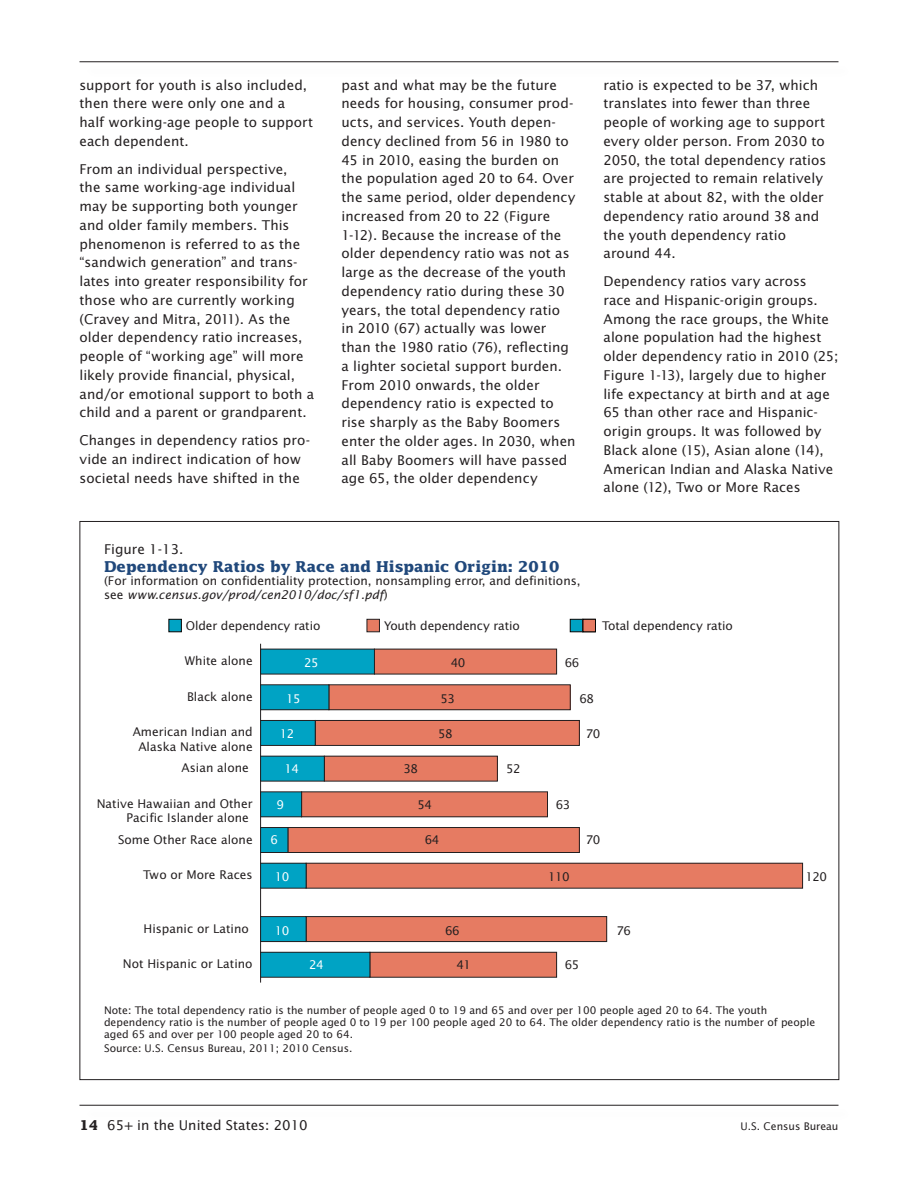
<style>
.page{position:relative;width:918px;height:1188px;background:#fff}
.page>*{position:absolute;margin:0;border:0;box-sizing:border-box;transform-origin:0 0}
.t1{font:700 15px "Lucida";color:#20487b}
.body_text{font:13.5px/18.8px "Lucida Sans";letter-spacing:.005em;color:#231f20}
.t2{font:12px/14.4px "Lucida Sans";color:#231f20}
.t3{font:12px "Lucida Sans";letter-spacing:-.05em;color:#fff}
.t4{font:10.5px/12px "Lucida Sans";color:#231f20}
.s1{font-style:italic}
.s2{font-family:"Lucida";font-weight:700}
</style>
<div class="page">
<hr style="left:80px;top:1105px;width:758px;height:1px;background:#231f20">
<hr style="left:80px;top:61px;width:758px;height:1px;background:#231f20">
<hr style="left:260px;top:644px;width:1px;height:339px;background:#231f20">
<div style="left:374px;top:649px;width:183px;height:25px;background:#e67b62"></div>
<div style="left:329px;top:685px;width:241px;height:25px;background:#e67b62"></div>
<div style="left:329px;top:684px;width:242px;height:26px;border:1px solid #231f20"></div>
<div style="left:315px;top:720px;width:264px;height:25px;background:#e67b62"></div>
<div style="left:315px;top:720px;width:265px;height:26px;border:1px solid #231f20"></div>
<div style="left:324px;top:756px;width:173px;height:25px;background:#e67b62"></div>
<div style="left:302px;top:792px;width:246px;height:25px;background:#e67b62"></div>
<div style="left:288px;top:828px;width:291px;height:25px;background:#e67b62"></div>
<div style="left:288px;top:827px;width:292px;height:26px;border:1px solid #231f20"></div>
<div style="left:306px;top:863px;width:497px;height:25px;background:#e67b62"></div>
<div style="left:306px;top:863px;width:497px;height:26px;border:1px solid #231f20"></div>
<div style="left:306px;top:917px;width:301px;height:25px;background:#e67b62"></div>
<div style="left:306px;top:916px;width:301px;height:26px;border:1px solid #231f20"></div>
<div style="left:370px;top:952px;width:187px;height:25px;background:#e67b62"></div>
<div style="left:370px;top:952px;width:187px;height:26px;border:1px solid #231f20"></div>
<div style="left:261px;top:649px;width:113px;height:25px;background:#00a3c4"></div>
<div style="left:261px;top:685px;width:68px;height:25px;background:#00a3c4"></div>
<div style="left:260px;top:684px;width:69px;height:26px;border:1px solid #231f20"></div>
<div style="left:261px;top:720px;width:54px;height:25px;background:#00a3c4"></div>
<div style="left:260px;top:720px;width:56px;height:26px;border:1px solid #231f20"></div>
<div style="left:261px;top:756px;width:63px;height:25px;background:#00a3c4"></div>
<div style="left:260px;top:756px;width:65px;height:26px;border:1px solid #231f20"></div>
<div style="left:261px;top:792px;width:41px;height:25px;background:#00a3c4"></div>
<div style="left:260px;top:791px;width:42px;height:26px;border:1px solid #231f20"></div>
<div style="left:261px;top:828px;width:27px;height:25px;background:#00a3c4"></div>
<div style="left:260px;top:827px;width:28px;height:26px;border:1px solid #231f20"></div>
<div style="left:261px;top:863px;width:45px;height:25px;background:#00a3c4"></div>
<div style="left:260px;top:863px;width:47px;height:26px;border:1px solid #231f20"></div>
<div style="left:261px;top:917px;width:45px;height:25px;background:#00a3c4"></div>
<div style="left:260px;top:916px;width:47px;height:26px;border:1px solid #231f20"></div>
<div style="left:261px;top:952px;width:109px;height:25px;background:#00a3c4"></div>
<div style="left:260px;top:952px;width:110px;height:26px;border:1px solid #231f20"></div>
<div style="left:570px;top:619px;width:13px;height:13px;background:#00a3c4;border:1px solid #050504"></div>
<div style="left:367px;top:619px;width:13px;height:13px;background:#e67b62;border:1px solid #231f20"></div>
<div style="left:583px;top:619px;width:13px;height:13px;background:#e67b62;border:1px solid #050504"></div>
<div style="left:168px;top:619px;width:14px;height:13px;background:#00a3c4;border:1px solid #050504"></div>
<p class="body_text" style="left:80px;top:76px;width:235px">support for youth is also included, then there were only one and a half working-age people to support each dependent.</p>
<p class="body_text" style="left:80px;top:160px;width:236px">From an individual perspective,<br>the same working-age individual may be supporting both younger and older family members. This phenomenon is referred to as the “sandwich generation” and trans&shy;lates into greater responsibility for those who are currently working (Cravey and Mitra, 2011). As the older dependency ratio increases, people of “working age” will more likely provide financial, physical, and/or emotional support to both a child and a parent or grandparent.</p>
<p class="body_text" style="left:80px;top:431px;width:232px">Changes in dependency ratios pro&shy;vide an indirect indication of how societal needs have shifted in the</p>
<p class="body_text" style="left:341px;top:76px;width:236px">past and what may be the future needs for housing, consumer prod&shy;ucts, and services. Youth depen&shy;dency declined from 56 in 1980 to<br>45 in 2010, easing the burden on the population aged 20 to 64. Over the same period, older dependency increased from 20 to 22 (Figure<br>1-12). Because the increase of the older dependency ratio was not as large as the decrease of the youth dependency ratio during these 30 years, the total dependency ratio<br>in 2010 (67) actually was lower than the 1980 ratio (76), reflecting a lighter societal support burden.<br>From 2010 onwards, the older dependency ratio is expected to rise sharply as the Baby Boomers enter the older ages. In 2030, when all Baby Boomers will have passed age 65, the older dependency</p>
<p class="body_text" style="left:603px;top:76px;width:224px">ratio is expected to be 37, which translates into fewer than three people of working age to support every older person. From 2030 to<br>2050, the total dependency ratios are projected to remain relatively stable at about 82, with the older dependency ratio around 38 and the youth dependency ratio around 44.</p>
<p class="body_text" style="left:603px;top:272px;width:237px">Dependency ratios vary across<br>race and Hispanic-origin groups.<br>Among the race groups, the White alone population had the highest older dependency ratio in 2010 (25; Figure 1-13), largely due to higher life expectancy at birth and at age 65 than other race and Hispanic&shy;origin groups. It was followed by Black alone (15), Asian alone (14), American Indian and Alaska Native alone (12), Two or More Races</p>
<p class="body_text" style="left:104px;top:540px;width:81px">Figure 1-13.</p>
<p class="t1" style="left:104px;top:557px;width:457px">Dependency Ratios by Race and Hispanic Origin: 2010</p>
<p class="t2" style="left:104px;top:574px;width:478px;line-height:13.5px">(For information on confidentiality protection, nonsampling error, and definitions, see <span class="s1">www.census.gov/prod/cen2010/doc/sf1.pdf</span>)</p>
<p class="t2" style="left:186px;top:618px;width:136px">Older dependency ratio</p>
<p class="t2" style="left:384px;top:618px;width:137px">Youth dependency ratio</p>
<p class="t2" style="left:185px;top:654px;width:69px">White alone</p>
<p class="t3" style="left:304px;top:656px;width:16px">25</p>
<p class="t2" style="left:451px;top:656px;width:16px">40</p>
<p class="t2" style="left:565px;top:656px;width:16px">66</p>
<p class="t2" style="left:602px;top:618px;width:132px">Total dependency ratio</p>
<p class="t2" style="left:187px;top:689px;width:67px">Black alone</p>
<p class="t2" style="left:133px;top:725px;width:122px;text-align:center">American Indian and<br>Alaska Native alone</p>
<p class="t3" style="left:286px;top:691px;width:16px">15</p>
<p class="t3" style="left:280px;top:726px;width:16px">12</p>
<p class="t2" style="left:440px;top:691px;width:16px">53</p>
<p class="t2" style="left:579px;top:691px;width:16px">68</p>
<p class="t2" style="left:586px;top:726px;width:16px">70</p>
<p class="t2" style="left:438px;top:726px;width:16px">58</p>
<p class="t2" style="left:182px;top:761px;width:69px">Asian alone</p>
<p class="t3" style="left:284px;top:762px;width:16px">14</p>
<p class="t2" style="left:403px;top:762px;width:16px">38</p>
<p class="t2" style="left:506px;top:762px;width:16px">52</p>
<p class="t2" style="left:126px;top:797px;width:128px;text-indent:-30px">Native Hawaiian and Other<br>Pacific Islander alone</p>
<p class="t2" style="left:118px;top:832px;width:136px">Some Other Race alone</p>
<p class="t3" style="left:276px;top:797px;width:9px">9</p>
<p class="t3" style="left:270px;top:833px;width:9px">6</p>
<p class="t2" style="left:556px;top:797px;width:16px">63</p>
<p class="t2" style="left:417px;top:797px;width:16px">54</p>
<p class="t2" style="left:425px;top:833px;width:16px">64</p>
<p class="t2" style="left:586px;top:833px;width:16px">70</p>
<p class="t2" style="left:143px;top:868px;width:111px">Two or More Races</p>
<p class="t3" style="left:275px;top:870px;width:16px">10</p>
<p class="t2" style="left:548px;top:869px;width:23px">110</p>
<p class="t2" style="left:806px;top:870px;width:23px">120</p>
<p class="t2" style="left:144px;top:921px;width:107px">Hispanic or Latino</p>
<p class="t3" style="left:275px;top:923px;width:16px">10</p>
<p class="t2" style="left:445px;top:923px;width:16px">66</p>
<p class="t2" style="left:616px;top:923px;width:16px">76</p>
<p class="t2" style="left:123px;top:957px;width:131px">Not Hispanic or Latino</p>
<p class="t3" style="left:309px;top:958px;width:16px">24</p>
<p class="t2" style="left:457px;top:958px;width:16px">41</p>
<p class="t2" style="left:565px;top:958px;width:16px">65</p>
<p class="t4" style="left:104px;top:1004px;width:713px">Note: The total dependency ratio is the number of people aged 0 to 19 and 65 and over per 100 people aged 20 to 64. The youth dependency ratio is the number of people aged 0 to 19 per 100 people aged 20 to 64. The older dependency ratio is the number of people aged 65 and over per 100 people aged 20 to 64.</p>
<p class="t4" style="left:104px;top:1042px;width:250px">Source: U.S. Census Bureau, 2011; 2010 Census.</p>
<p class="body_text" style="left:80px;top:1116px;width:230px"><span class="s2">14</span> 65+ in the United States: 2010</p>
<p class="t4" style="left:741px;top:1120px;width:99px">U.S. Census Bureau</p>
</div>
